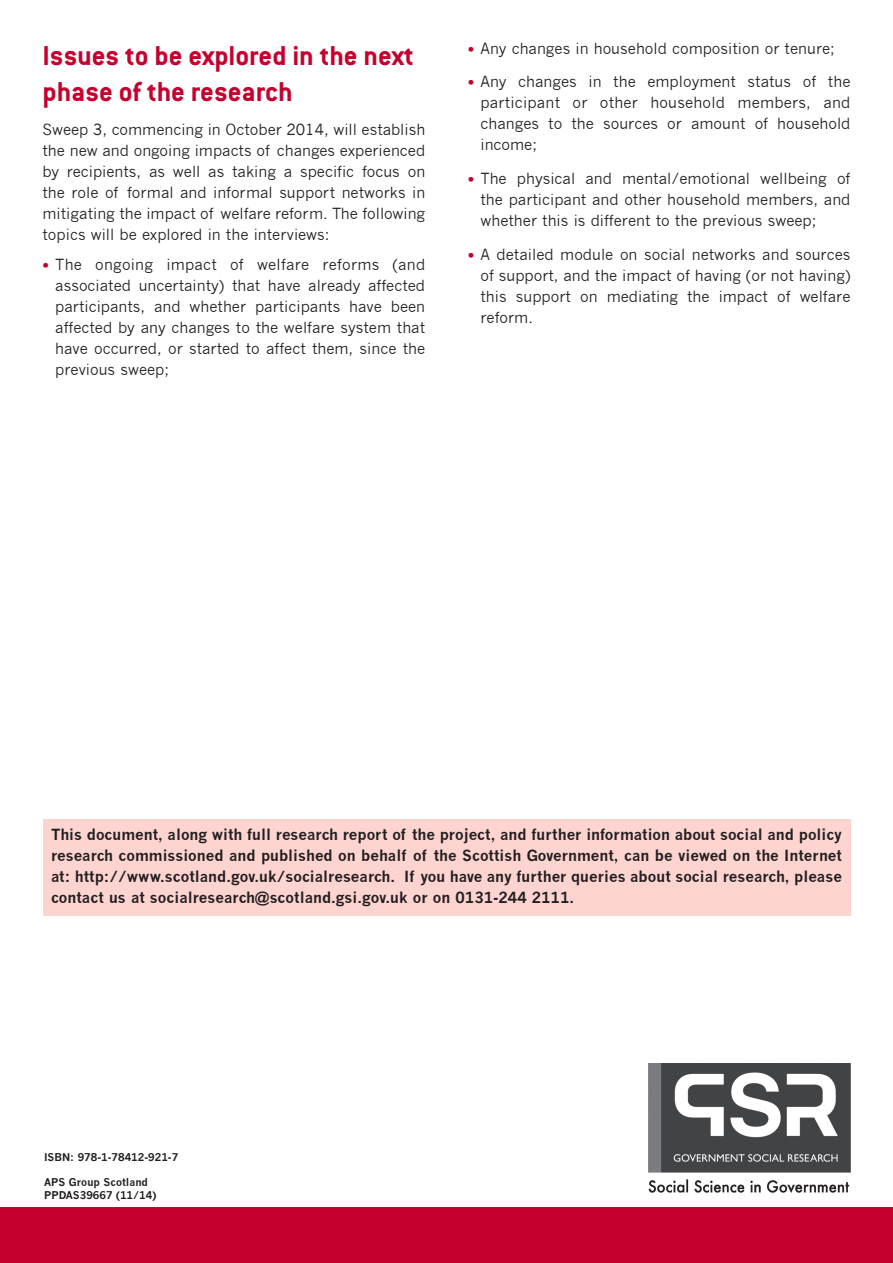
<style>
.page{position:relative;width:893px;height:1263px;background:#fff}
.page>*{position:absolute;margin:0;border:0;box-sizing:border-box;transform-origin:0 0}
.Text_Head{font:700 30px/36px "Conduit ITC";color:#c5002e}
.Body_Text{font:15px/21px "News Gothic";color:#231f20;text-align:justify}
.Body_Text-2{font:700 15px/21px "News Gothic";color:#231f20;text-align:justify}
.t1{font:700 10.5px "News Gothic";color:#231f20}
.s1{font-family:"Conduit ITC";font-weight:700;color:#c5002e}
</style>
<div class="page">
<div style="left:0;top:1208px;width:893px;height:55px;background:#c5002e"></div>
<img style="left:648px;top:1063px;width:202px;height:130px">
<div style="left:43px;top:820px;width:807px;height:96px;background:#fed4d1"></div>
<p class="Text_Head" style="left:43px;top:38px;width:373px">Issues to be explored in the next phase of the research</p>
<p class="Body_Text" style="left:43px;top:119px;width:384px">Sweep 3, commencing in October 2014, will establish the new and ongoing impacts of changes experienced by recipients, as well as taking a specific focus on the role of formal and informal support networks in mitigating the impact of welfare reform. The following topics will be explored in the interviews:</p>
<p class="Body_Text" style="left:55px;top:254px;width:372px;text-indent:-13px"><span class="s1">•</span> The ongoing impact of welfare reforms (and associated uncertainty) that have already affected participants, and whether participants have been affected by any changes to the welfare system that have occurred, or started to affect them, since the previous sweep;</p>
<p class="Body_Text" style="left:468px;top:38px;width:369px"><span class="s1">•</span> Any changes in household composition or tenure;</p>
<p class="Body_Text" style="left:480px;top:71px;width:371px;text-indent:-13px"><span class="s1">•</span> Any changes in the employment status of the participant or other household members, and changes to the sources or amount of household income;</p>
<p class="Body_Text" style="left:480px;top:168px;width:371px;text-indent:-13px"><span class="s1">•</span> The physical and mental/emotional wellbeing of the participant and other household members, and whether this is different to the previous sweep;</p>
<p class="Body_Text" style="left:480px;top:244px;width:371px;text-indent:-13px"><span class="s1">•</span> A detailed module on social networks and sources of support, and the impact of having (or not having) this support on mediating the impact of welfare reform.</p>
<p class="Body_Text-2" style="left:51px;top:823px;width:792px">This document, along with full research report of the project, and further information about social and policy research commissioned and published on behalf of the Scottish Government, can be viewed on the Internet at: http://www.scotland.gov.uk/socialresearch. If you have any further queries about social research, please contact us at socialresearch@scotland.gsi.gov.uk or on 0131-244 2111.</p>
<p class="t1" style="left:44px;top:1150px;width:136px">ISBN: 978-1-78412-921-7</p>
<p class="t1" style="left:44px;top:1176px;width:106px">APS Group Scotland</p>
<p class="t1" style="left:44px;top:1188px;width:114px">PPDAS39667 (11/14)</p>
</div>
